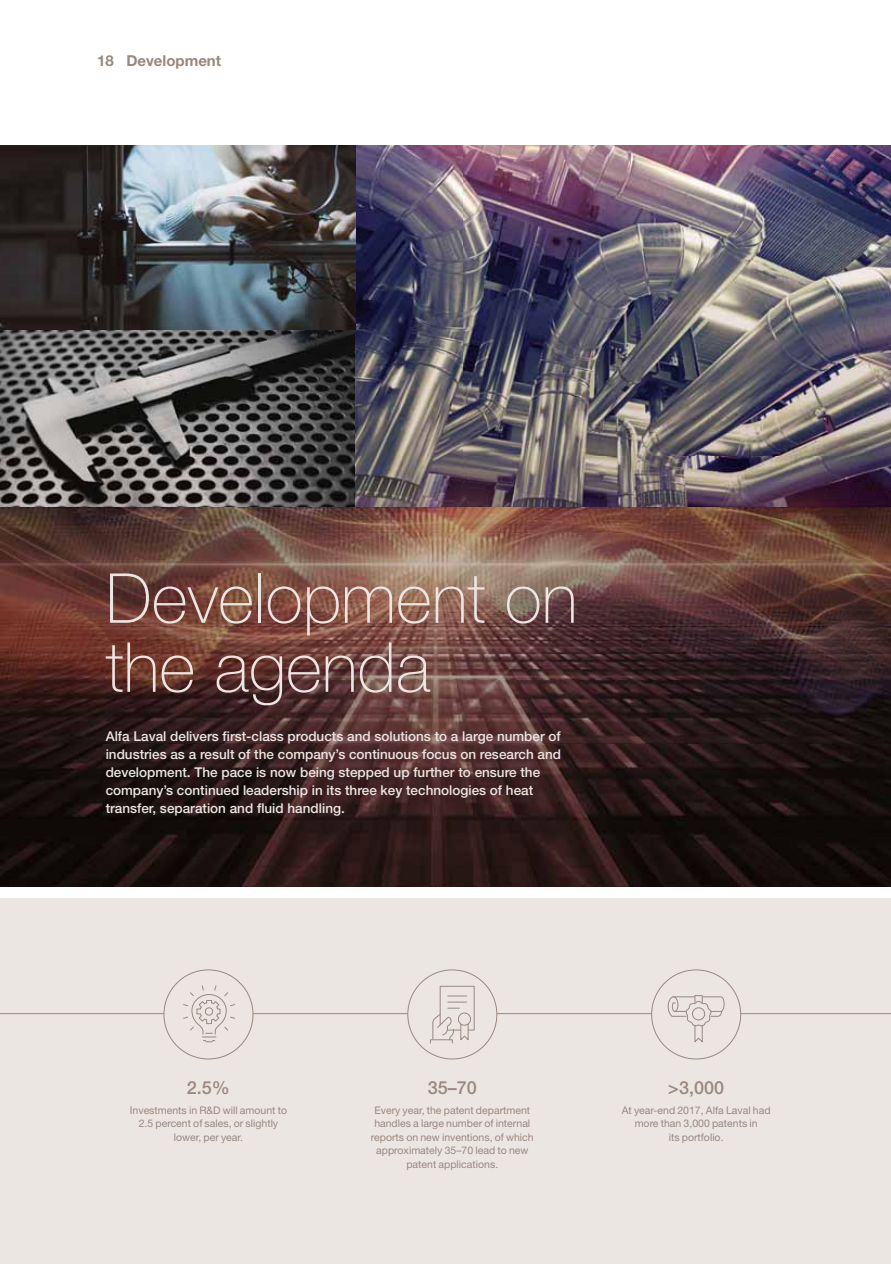
<style>
.page{position:relative;width:891px;height:1264px;background:#fff}
.page>*{position:absolute;margin:0;border:0;box-sizing:border-box;transform-origin:0 0}
.t1{font:100 69px/69px "Helvetica Neue LT Std";color:#ece6e3}
.t2{font:500 18px "Helvetica Neue LT Std";color:#99887e}
.t3{font:700 15px "Helvetica Neue LT Std";color:#99887e}
.t4{font:500 13.5px/18px "Helvetica Neue LT Std";color:#ece6e3}
.t5{font:10.5px/13.5px "Helvetica Neue LT Std";color:#99887e;text-align:center}
</style>
<div class="page">
<div style="left:0;top:898px;width:891px;height:365px;background:#ece6e3"></div>
<hr style="left:0;top:1013px;width:891px;height:1px;background:#99887e">
<div style="left:164px;top:969px;width:89px;height:89px;background:#ece6e3;border-radius:50%"></div>
<div style="left:408px;top:969px;width:89px;height:89px;background:#ece6e3;border-radius:50%"></div>
<div style="left:651px;top:969px;width:89px;height:89px;background:#ece6e3;border-radius:50%"></div>
<img style="left:0;top:886px;width:891px;height:1px">
<svg style="left:183px;top:985px;width:52px;height:57px"></svg>
<svg style="left:432px;top:985px;width:43px;height:56px"></svg>
<div style="left:458px;top:1012px;width:13px;height:13px;border:1px solid #99887e;border-radius:50%"></div>
<svg style="left:667px;top:995px;width:58px;height:48px"></svg>
<img style="left:0;top:145px;width:891px;height:741px">
<p class="t3" style="left:97px;top:55px;width:125px">18 Development</p>
<h1 class="t1" style="left:106px;top:572px;width:473px">Development on the agenda</h1>
<p class="t4" style="left:106px;top:728px;width:457px">Alfa Laval delivers first-class products and solutions to a large number of industries as a result of the company’s continuous focus on research and development. The pace is now being stepped up further to ensure the company’s continued leadership in its three key technologies of heat transfer, separation and fluid handling.</p>
<h2 class="t2" style="left:187px;top:1080px;width:45px">2.5%</h2>
<p class="t5" style="left:130px;top:1104px;width:159px">Investments in R&amp;D will amount to<br>2.5 percent of sales, or slightly lower, per year.</p>
<h2 class="t2" style="left:428px;top:1080px;width:51px">35–70</h2>
<p class="t5" style="left:371px;top:1104px;width:164px">Every year, the patent department handles a large number of internal reports on new inventions, of which approximately 35–70 lead to new patent applications.</p>
<h2 class="t2" style="left:668px;top:1080px;width:57px">&gt;3,000</h2>
<p class="t5" style="left:622px;top:1104px;width:150px">At year-end 2017, Alfa Laval had more than 3,000 patents in<br>its portfolio.</p>
</div>
